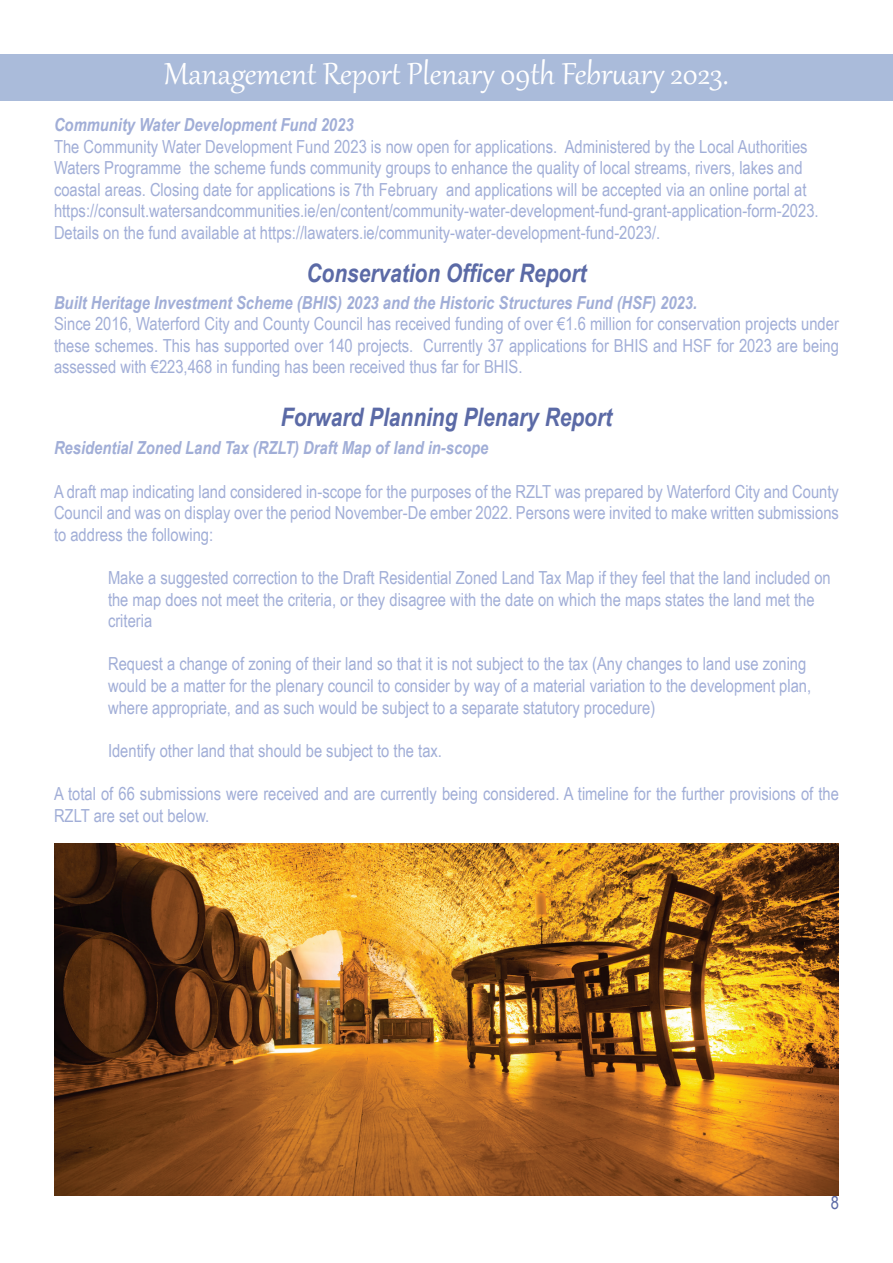
<style>
.page{position:relative;width:893px;height:1263px;background:#fff}
.page>*{position:absolute;margin:0;border:0;box-sizing:border-box;transform-origin:0 0}
.t1{font:37.5px "Gabriola";color:#fff}
.t2{font:italic 700 25.5px "Arial Narrow";color:#5b6aa6}
.t3{font:18px/21.6px "Arial Narrow";color:#a1aed7}
.t4{font:italic 700 18px "Arial Narrow";color:#a1aed7}
.t5{font:18px "Arial Narrow";color:#5b6aa6}
</style>
<div class="page">
<div style="left:0;top:54px;width:893px;height:46px;background:#aabbda"></div>
<img style="left:54px;top:843px;width:785px;height:353px">
<h1 class="t1" style="left:164px;top:50px;width:566px">Management Report Plenary 09th February 2023.</h1>
<p class="t4" style="left:54px;top:111px;width:301px">Community Water Development Fund 2023</p>
<p class="t3" style="left:54px;top:135px;width:766px">The Community Water Development Fund 2023 is now open for applications. Administered by the Local Authorities Waters Programme the scheme funds community groups to enhance the quality of local streams, rivers, lakes and coastal areas. Closing date for applications is 7th February and applications will be accepted via an online portal at https://consult.watersandcommunities.ie/en/content/community-water-development-fund-grant-application-form-2023.<br>Details on the fund available at https://lawaters.ie/community-water-development-fund-2023/.</p>
<h2 class="t2" style="left:306px;top:253px;width:282px">Conservation Officer Report</h2>
<p class="t4" style="left:54px;top:289px;width:645px">Built Heritage Investment Scheme (BHIS) 2023 and the Historic Structures Fund (HSF) 2023.</p>
<p class="t3" style="left:54px;top:312px;width:786px;text-align:justify">Since 2016, Waterford City and County Council has received funding of over €1.6 million for conservation projects under these schemes. This has supported over 140 projects. Currently 37 applications for BHIS and HSF for 2023 are being assessed with €223,468 in funding has been received thus far for BHIS.</p>
<h2 class="t2" style="left:281px;top:397px;width:333px">Forward Planning Plenary Report</h2>
<p class="t4" style="left:54px;top:434px;width:436px">Residential Zoned Land Tax (RZLT) Draft Map of land in-scope</p>
<p class="t3" style="left:54px;top:480px;width:786px;text-align:justify">A draft map indicating land considered in-scope for the purposes of the RZLT was prepared by Waterford City and County Council and was on display over the period November-De ember 2022. Persons were invited to make written submissions to address the following:</p>
<p class="t3" style="left:108px;top:566px;width:724px">Make a suggested correction to the Draft Residential Zoned Land Tax Map if they feel that the land included on the map does not meet the criteria, or they disagree with the date on which the maps states the land met the criteria</p>
<p class="t3" style="left:108px;top:653px;width:705px">Request a change of zoning of their land so that it is not subject to the tax (Any changes to land use zoning would be a matter for the plenary council to consider by way of a material variation to the development plan, where appropriate, and as such would be subject to a separate statutory procedure)</p>
<p class="t3" style="left:108px;top:739px;width:335px">Identify other land that should be subject to the tax.</p>
<p class="t3" style="left:54px;top:782px;width:786px">A total of 66 submissions were received and are currently being considered. A timeline for the further provisions of the<br>RZLT are set out below.</p>
<p class="t5" style="left:831px;top:1189px;width:10px">8</p>
</div>
